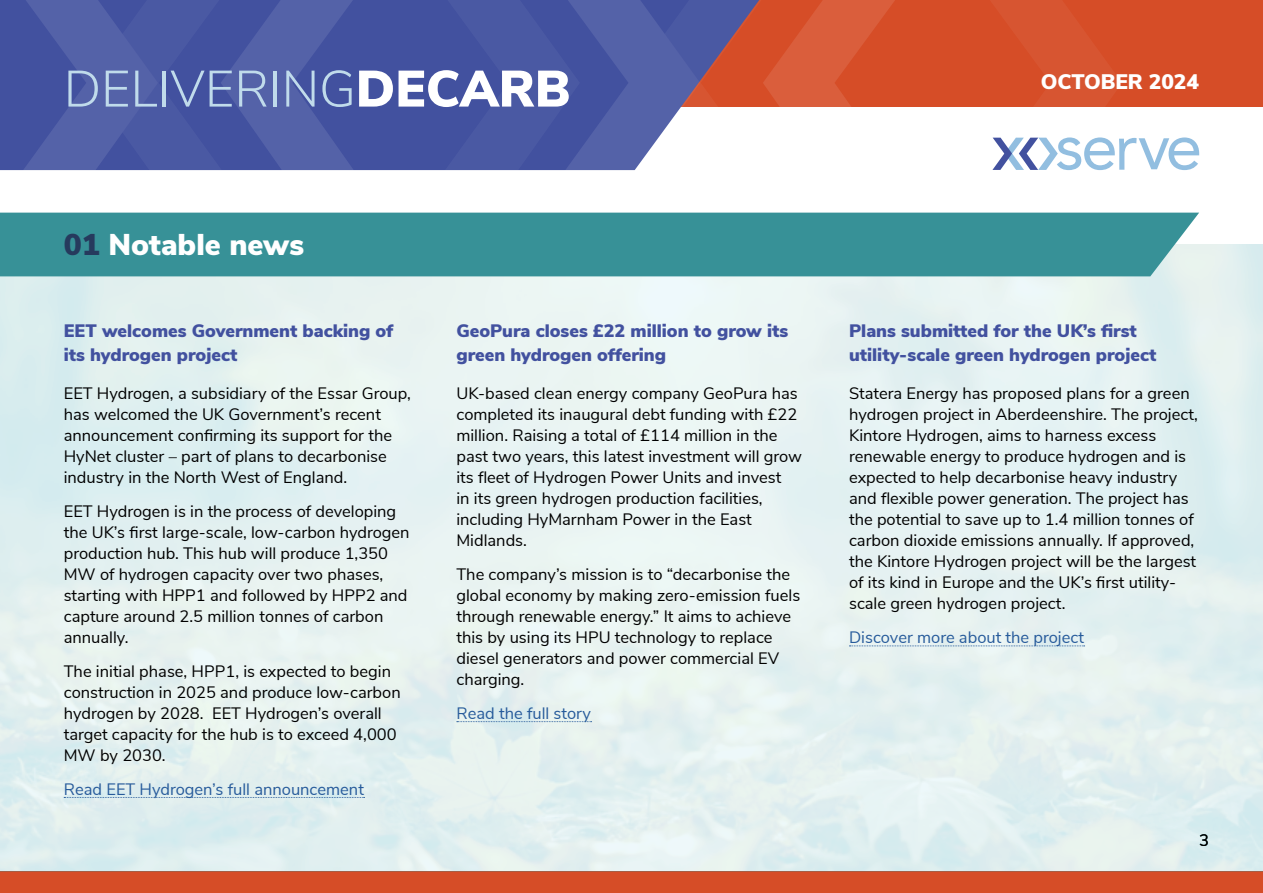
<style>
.page{position:relative;width:1263px;height:893px;background:#fff}
.page>*{position:absolute;margin:0;border:0;box-sizing:border-box;transform-origin:0 0}
.t1{font:300 51px "Nunito Sans";color:#c0dbeb}
.t2{font:900 30px "Nunito Sans";color:#fff}
.t3{font:900 21px "Nunito Sans";color:#fff}
.t4{font:900 18px/24px "Nunito Sans";color:#42519f}
.t5{font:16.5px/21px "Nunito Sans";color:#000}
.t6{font:16.5px "Nunito Sans";color:#275b9b}
.s1{font-weight:900;color:#fff}
.s2{color:#263a5d}
</style>
<div class="page">
<div style="left:361px;top:0;width:902px;height:106px;background:#d64d27"></div>
<div style="left:0;top:872px;width:1263px;height:21px;background:#d64d27"></div>
<svg style="left:0;top:0;width:1199px;height:170px"></svg>
<div style="left:0;top:244px;width:1263px;height:628px;background:linear-gradient(to bottom,#e5f2f1,#e3f0f0)"></div>
<div style="left:0;top:213px;width:1199px;height:63px;background:#379197"></div>
<svg style="left:64px;top:797px;width:301px;height:1px"></svg>
<svg style="left:457px;top:721px;width:135px;height:1px"></svg>
<svg style="left:849px;top:645px;width:236px;height:1px"></svg>
<h1 class="t1" style="left:64px;top:52px;width:508px">DELIVERING<span class="s1">DECARB</span></h1>
<p class="t3" style="left:1041px;top:67px;width:160px">OCTOBER 2024</p>
<h2 class="t2" style="left:64px;top:223px;width:242px"><span class="s2">01</span> Notable news</h2>
<p class="t4" style="left:64px;top:318px;width:331px">EET welcomes Government backing of its hydrogen project</p>
<p class="t5" style="left:64px;top:382px;width:349px">EET Hydrogen, a subsidiary of the Essar Group, has welcomed the UK Government’s recent announcement confirming its support for the HyNet cluster – part of plans to decarbonise industry in the North West of England.</p>
<p class="t5" style="left:64px;top:500px;width:347px">EET Hydrogen is in the process of developing the UK’s first large-scale, low-carbon hydrogen production hub. This hub will produce 1,350<br>MW of hydrogen capacity over two phases, starting with HPP1 and followed by HPP2 and capture around 2.5 million tonnes of carbon annually.</p>
<p class="t5" style="left:64px;top:659px;width:338px">The initial phase, HPP1, is expected to begin construction in 2025 and produce low-carbon hydrogen by 2028. EET Hydrogen’s overall target capacity for the hub is to exceed 4,000<br>MW by 2030.</p>
<p class="t6" style="left:64px;top:777px;width:302px">Read EET Hydrogen’s full announcement</p>
<p class="t4" style="left:456px;top:318px;width:333px">GeoPura closes £22 million to grow its green hydrogen offering</p>
<p class="t5" style="left:456px;top:382px;width:347px">UK-based clean energy company GeoPura has completed its inaugural debt funding with £22 million. Raising a total of £114 million in the past two years, this latest investment will grow its fleet of Hydrogen Power Units and invest<br>in its green hydrogen production facilities, including HyMarnham Power in the East Midlands.</p>
<p class="t5" style="left:456px;top:563px;width:345px">The company’s mission is to “decarbonise the global economy by making zero-emission fuels through renewable energy.” It aims to achieve this by using its HPU technology to replace diesel generators and power commercial EV charging.</p>
<p class="t6" style="left:456px;top:701px;width:136px">Read the full story</p>
<p class="t4" style="left:849px;top:318px;width:309px">Plans submitted for the UK’s first utility-scale green hydrogen project</p>
<p class="t5" style="left:849px;top:382px;width:350px">Statera Energy has proposed plans for a green hydrogen project in Aberdeenshire. The project, Kintore Hydrogen, aims to harness excess renewable energy to produce hydrogen and is expected to help decarbonise heavy industry and flexible power generation. The project has the potential to save up to 1.4 million tonnes of carbon dioxide emissions annually. If approved, the Kintore Hydrogen project will be the largest of its kind in Europe and the UK’s first utility&shy;scale green hydrogen project.</p>
<p class="t6" style="left:849px;top:625px;width:236px">Discover more about the project</p>
<p class="t5" style="left:1199px;top:829px;width:11px">3</p>
</div>
